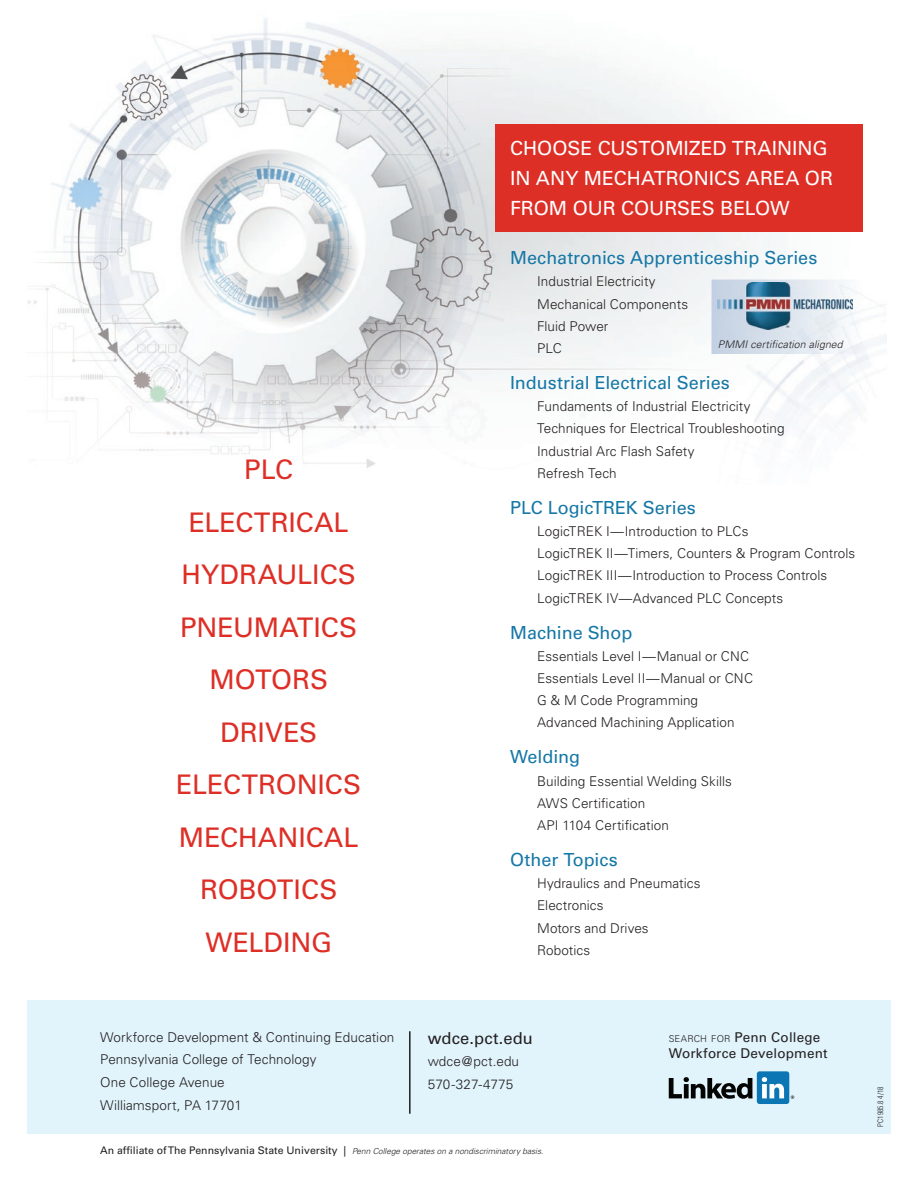
<style>
.page{position:relative;width:918px;height:1188px;background:#fff}
.page>*{position:absolute;margin:0;border:0;box-sizing:border-box;transform-origin:0 0}
.t1{font:27px/52.5px "Univers";color:#dd2f26;text-align:center}
.t2{font:19.5px/30px "Univers";letter-spacing:-.005em;color:#fff}
.t3{font:18px "Univers";letter-spacing:-.005em;color:#1577a6}
.t4{font:16.5px "Univers";letter-spacing:.01em;color:#231f20}
.t5{font:300 13.5px/22.2px "Univers";letter-spacing:.005em;color:#231f20}
.t6{font:13.5px/16.5px "Univers";letter-spacing:.01em;color:#231f20}
.t7{font:italic 300 10.5px "Univers";letter-spacing:.015em;color:#231f20}
.t8{font:italic 300 8.25px "Univers";color:#231f20}
.t9{font:300 condensed 7.5px "Helvetica";color:#231f20}
.s1{font-weight:300;font-size:9.45px}
.s2{font-weight:400;font-style:normal;font-size:10.5px}
</style>
<div class="page">
<img style="left:28px;top:18px;width:859px;height:450px">
<img style="left:711px;top:279px;width:152px;height:75px">
<div style="left:27px;top:1000px;width:864px;height:134px;background:#e1f4fc"></div>
<div style="left:757px;top:1071px;width:32px;height:33px;background:#0c76b5;border-radius:3px"></div>
<svg style="left:669px;top:1077px;width:84px;height:22px"></svg>
<svg style="left:762px;top:1077px;width:22px;height:21px"></svg>
<svg style="left:791px;top:1095px;width:3px;height:4px"></svg>
<hr style="left:409px;top:1031px;width:2px;height:83px;background:#231f20">
<div style="left:496px;top:124px;width:367px;height:108px;background:#dd2f26"></div>
<img style="left:718px;top:282px;width:135px;height:48px">
<h1 class="t1" style="left:176px;top:444px;width:186px">PLC<br>ELECTRICAL<br>HYDRAULICS<br>PNEUMATICS<br>MOTORS<br>DRIVES<br>ELECTRONICS<br>MECHANICAL<br>ROBOTICS<br>WELDING</h1>
<h2 class="t2" style="left:510px;top:133px;width:324px">CHOOSE CUSTOMIZED TRAINING<br>IN ANY MECHATRONICS AREA OR<br>FROM OUR COURSES BELOW</h2>
<h3 class="t3" style="left:510px;top:247px;width:309px">Mechatronics Apprenticeship Series</h3>
<p class="t5" style="left:537px;top:271px;width:152px">Industrial Electricity<br>Mechanical Components<br>Fluid Power<br>PLC</p>
<h3 class="t3" style="left:510px;top:372px;width:221px">Industrial Electrical Series</h3>
<p class="t5" style="left:537px;top:395px;width:249px">Fundaments of Industrial Electricity<br>Techniques for Electrical Troubleshooting<br>Industrial Arc Flash Safety<br>Refresh Tech</p>
<h3 class="t3" style="left:510px;top:497px;width:187px">PLC LogicTREK Series</h3>
<p class="t5" style="left:537px;top:520px;width:320px">LogicTREK I—Introduction to PLCs<br>LogicTREK II—Timers, Counters &amp; Program Controls LogicTREK III—Introduction to Process Controls LogicTREK IV—Advanced PLC Concepts</p>
<h3 class="t3" style="left:510px;top:622px;width:124px">Machine Shop</h3>
<p class="t5" style="left:537px;top:645px;width:217px">Essentials Level I—Manual or CNC<br>Essentials Level II—Manual or CNC<br>G &amp; M Code Programming<br>Advanced Machining Application</p>
<h3 class="t3" style="left:510px;top:746px;width:71px">Welding</h3>
<p class="t5" style="left:537px;top:770px;width:196px">Building Essential Welding Skills<br>AWS Certification<br>API 1104 Certification</p>
<h3 class="t3" style="left:510px;top:849px;width:109px">Other Topics</h3>
<p class="t5" style="left:537px;top:872px;width:165px">Hydraulics and Pneumatics<br>Electronics<br>Motors and Drives<br>Robotics</p>
<p class="t7" style="left:718px;top:338px;width:127px">PMMI certification aligned</p>
<p class="t4" style="left:428px;top:1028px;width:107px">wdce.pct.edu</p>
<p class="t5" style="left:428px;top:1050px;width:93px">wdce@pct.edu<br>570-327-4775</p>
<p class="t5" style="left:100px;top:1026px;width:296px">Workforce Development &amp; Continuing Education<br>Pennsylvania College of Technology<br>One College Avenue<br>Williamsport, PA 17701</p>
<p class="t6" style="left:669px;top:1029px;width:160px"><span class="s1">SEARCH FOR</span> Penn College<br>Workforce Development</p>
<p class="t8" style="left:100px;top:1146px;width:445px"><span class="s2">An affiliate of The Pennsylvania State University |</span> Penn College operates on a nondiscriminatory basis.</p>
<p class="t9" style="left:876px;top:1126px;width:41px;rotate:-90deg">PC1985.8 4/18</p>
</div>
